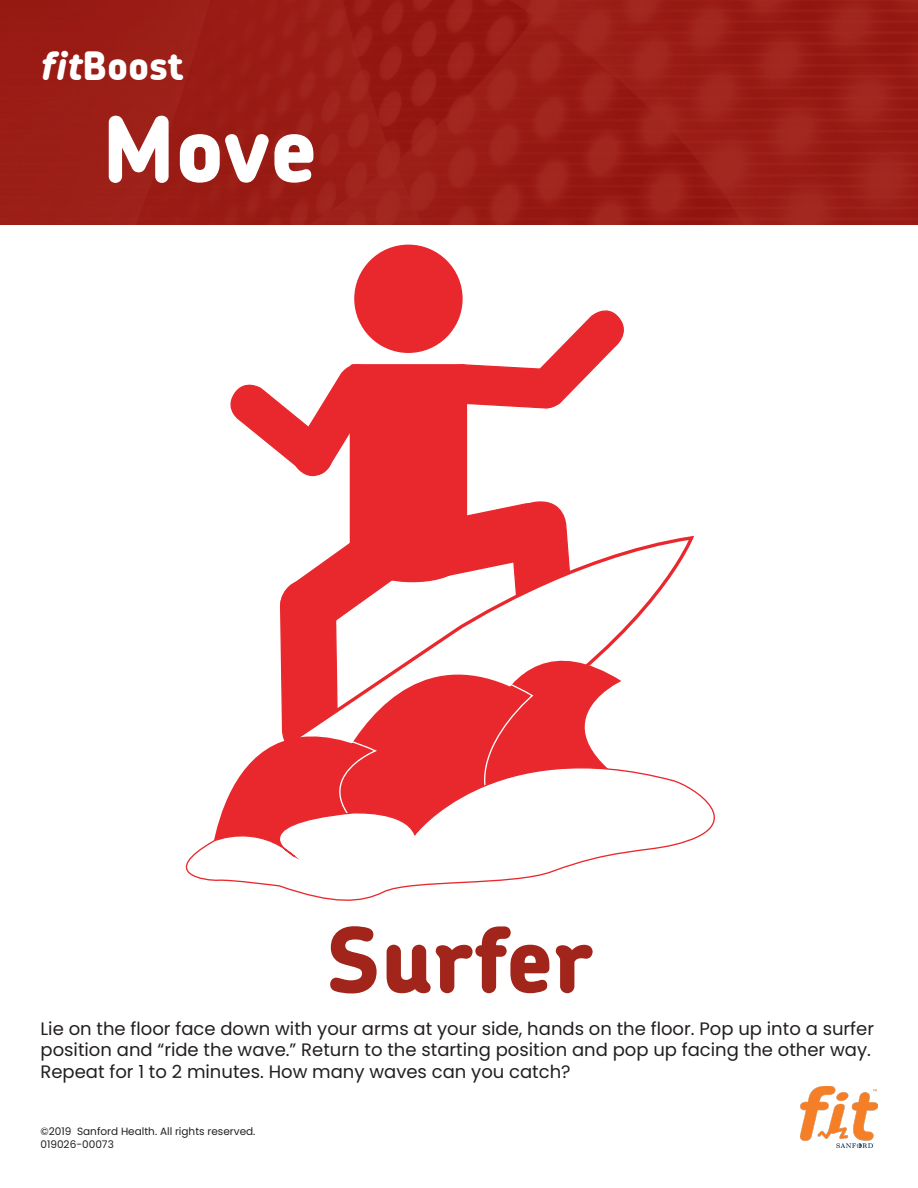
<style>
.page{position:relative;width:918px;height:1188px;background:#fff}
.page>*{position:absolute;margin:0;border:0;box-sizing:border-box;transform-origin:0 0}
.t1{font:800 90px "Chevin";color:#a1251b}
.t2{font:800 90px "Chevin";color:#fff}
.t3{font:800 39px "Chevin";letter-spacing:-.005em;color:#fff}
.t4{font:18px/21.6px "Poppins";color:#231f20}
.t5{font:10.5px/12.6px "Poppins";color:#231f20}
.s1{font-style:italic}
</style>
<div class="page">
<img style="left:800px;top:1087px;width:78px;height:61px">
<img style="left:0;top:0;width:918px;height:225px">
<div style="left:354px;top:245px;width:109px;height:108px;background:#e9282d;border-radius:50%"></div>
<svg style="left:230px;top:303px;width:426px;height:430px"></svg>
<svg style="left:268px;top:681px;width:285px;height:52px"></svg>
<svg style="left:185px;top:733px;width:530px;height:168px"></svg>
<p class="t3" style="left:40px;top:40px;width:145px"><span class="s1">fit</span>Boost</p>
<p class="t2" style="left:102px;top:90px;width:217px">Move</p>
<p class="t1" style="left:327px;top:901px;width:268px">Surfer</p>
<p class="t4" style="left:40px;top:1018px;width:835px">Lie on the floor face down with your arms at your side, hands on the floor. Pop up into a surfer position and “ride the wave.” Return to the starting position and pop up facing the other way.<br>Repeat for 1 to 2 minutes. How many waves can you catch?</p>
<p class="t5" style="left:40px;top:1125px;width:217px">©2019 Sanford Health. All rights reserved.<br>019026-00073</p>
</div>
